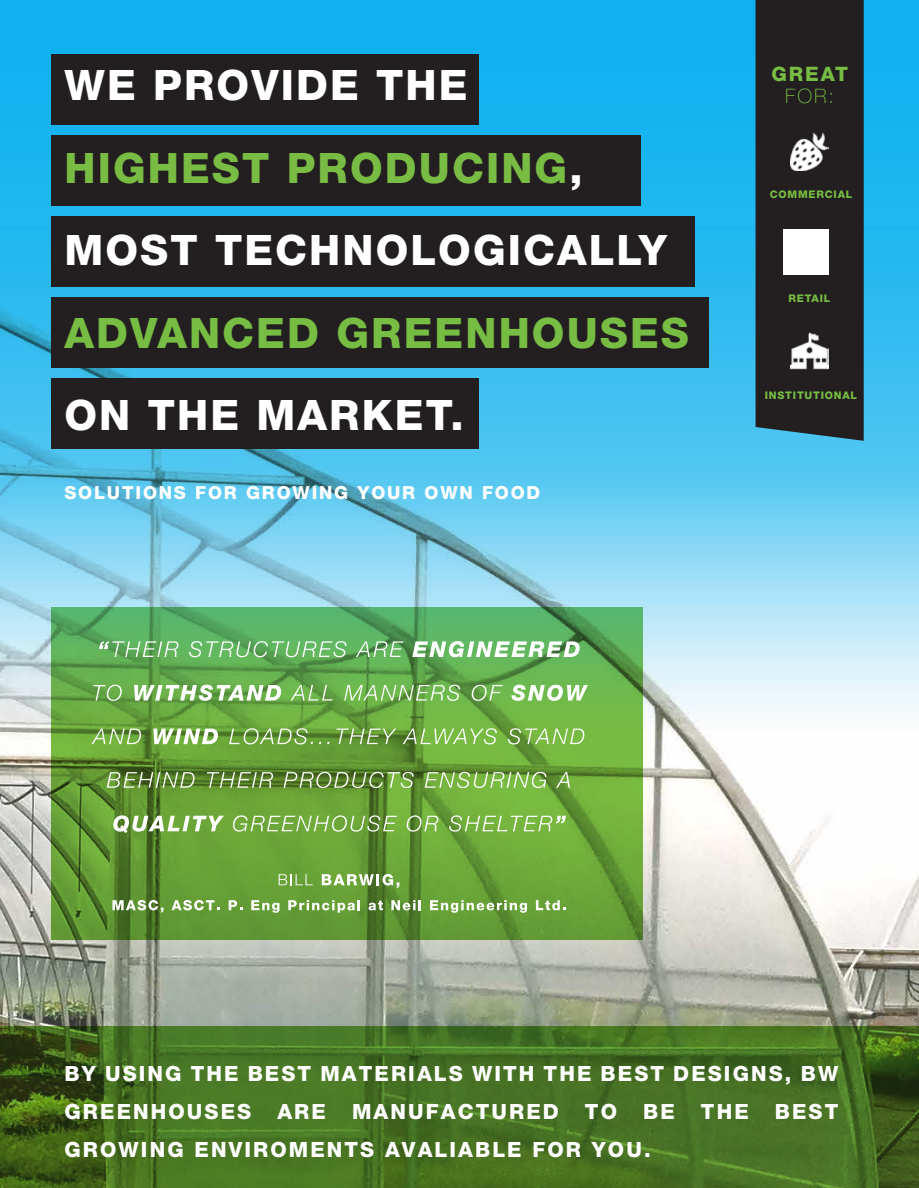
<style>
.page{position:relative;width:919px;height:1188px;background:#fff}
.page>*{position:absolute;margin:0;border:0;box-sizing:border-box;transform-origin:0 0}
.t1{font:800 42px/82.5px "Helvetica Neue LT Std";letter-spacing:.05em;color:#fff}
.t2{font:800 42px "Helvetica Neue LT Std";letter-spacing:.05em;color:#77bd43}
.t3{font:800 21px/37.8px "Helvetica Neue LT Std";letter-spacing:.1em;color:#fff;text-align:justify}
.t4{font:800 19.95px "Helvetica Neue LT Std";letter-spacing:.1em;color:#77bd43}
.t5{font:100 19.95px "Helvetica Neue LT Std";color:#77bd43}
.t6{font:800 18px "Helvetica Neue LT Std";letter-spacing:.1em;color:#fff}
.t7{font:800 10.5px "Helvetica Neue LT Std";letter-spacing:.075em;color:#77bd43}
.s1{color:#79bc43}
</style>
<div class="page">
<svg style="left:0;top:0;width:918px;height:226px;background:#13b2ed"></svg>
<hr style="left:918px;top:0;width:1px;height:1188px;background:#e6e7e8">
<img style="left:0;top:226px;width:919px;height:962px">
<div style="left:755px;top:0;width:109px;height:441px;background:#231f20"></div>
<img style="left:790px;top:132px;width:38px;height:38px">
<img style="left:790px;top:332px;width:38px;height:38px">
<img style="left:783px;top:230px;width:45px;height:44px">
<svg style="left:99px;top:641px;width:79px;height:16px"></svg>
<svg style="left:189px;top:641px;width:158px;height:16px;background:#80c27e"></svg>
<svg style="left:356px;top:641px;width:47px;height:16px"></svg>
<svg style="left:412px;top:641px;width:167px;height:16px"></svg>
<svg style="left:93px;top:685px;width:29px;height:16px"></svg>
<svg style="left:134px;top:685px;width:147px;height:16px"></svg>
<svg style="left:291px;top:685px;width:41px;height:16px"></svg>
<svg style="left:344px;top:685px;width:116px;height:16px;background:#8cc274"></svg>
<svg style="left:472px;top:685px;width:31px;height:16px"></svg>
<svg style="left:511px;top:685px;width:77px;height:16px"></svg>
<svg style="left:91px;top:729px;width:50px;height:15px"></svg>
<svg style="left:153px;top:729px;width:65px;height:15px"></svg>
<svg style="left:229px;top:728px;width:84px;height:16px"></svg>
<svg style="left:336px;top:729px;width:60px;height:15px"></svg>
<svg style="left:403px;top:728px;width:94px;height:16px;background:#8ec065"></svg>
<svg style="left:508px;top:728px;width:76px;height:16px"></svg>
<svg style="left:107px;top:772px;width:87px;height:16px"></svg>
<svg style="left:207px;top:772px;width:66px;height:16px"></svg>
<svg style="left:284px;top:772px;width:130px;height:16px;background:#779855"></svg>
<svg style="left:425px;top:772px;width:121px;height:16px;background:#91bf68"></svg>
<svg style="left:556px;top:772px;width:14px;height:16px"></svg>
<svg style="left:113px;top:815px;width:111px;height:18px"></svg>
<svg style="left:233px;top:815px;width:164px;height:17px;background:#8ab762"></svg>
<svg style="left:407px;top:815px;width:31px;height:17px"></svg>
<svg style="left:449px;top:815px;width:117px;height:17px;background:#90c164"></svg>
<svg style="left:279px;top:874px;width:34px;height:11px"></svg>
<svg style="left:322px;top:874px;width:77px;height:14px"></svg>
<svg style="left:112px;top:900px;width:51px;height:13px"></svg>
<svg style="left:171px;top:900px;width:49px;height:10px"></svg>
<svg style="left:229px;top:900px;width:13px;height:10px"></svg>
<svg style="left:251px;top:900px;width:28px;height:13px"></svg>
<svg style="left:288px;top:900px;width:72px;height:13px"></svg>
<svg style="left:368px;top:901px;width:15px;height:9px"></svg>
<svg style="left:391px;top:900px;width:30px;height:10px"></svg>
<svg style="left:430px;top:900px;width:97px;height:13px"></svg>
<svg style="left:536px;top:900px;width:29px;height:10px"></svg>
<div style="left:51px;top:54px;width:428px;height:70px;background:#231f20"></div>
<div style="left:51px;top:135px;width:590px;height:70px;background:#231f20"></div>
<div style="left:51px;top:297px;width:657px;height:70px;background:#231f20"></div>
<div style="left:51px;top:378px;width:428px;height:70px;background:#231f20"></div>
<div style="left:51px;top:216px;width:644px;height:70px;background:#231f20"></div>
<h1 class="t1" style="left:64px;top:44px;width:604px">WE PROVIDE THE<br><span class="s1">HIGHEST PRODUCING</span>,<br>MOST TECHNOLOGICALLY</h1>
<h1 class="t2" style="left:64px;top:308px;width:626px">ADVANCED GREENHOUSES</h1>
<h1 class="t1" style="left:64px;top:374px;width:401px">ON THE MARKET.</h1>
<p class="t6" style="left:64px;top:482px;width:477px">SOLUTIONS FOR GROWING YOUR OWN FOOD</p>
<p class="t4" style="left:771px;top:62px;width:78px">GREAT</p>
<p class="t5" style="left:785px;top:84px;width:51px">FOR:</p>
<p class="t7" style="left:770px;top:188px;width:84px">COMMERCIAL</p>
<p class="t7" style="left:788px;top:292px;width:43px">RETAIL</p>
<p class="t7" style="left:765px;top:389px;width:94px">INSTITUTIONAL</p>
<p class="t3" style="left:64px;top:1055px;width:775px">BY USING THE BEST MATERIALS WITH THE BEST DESIGNS, BW GREENHOUSES ARE MANUFACTURED TO BE THE BEST GROWING ENVIROMENTS AVALIABLE FOR YOU.</p>
</div>
